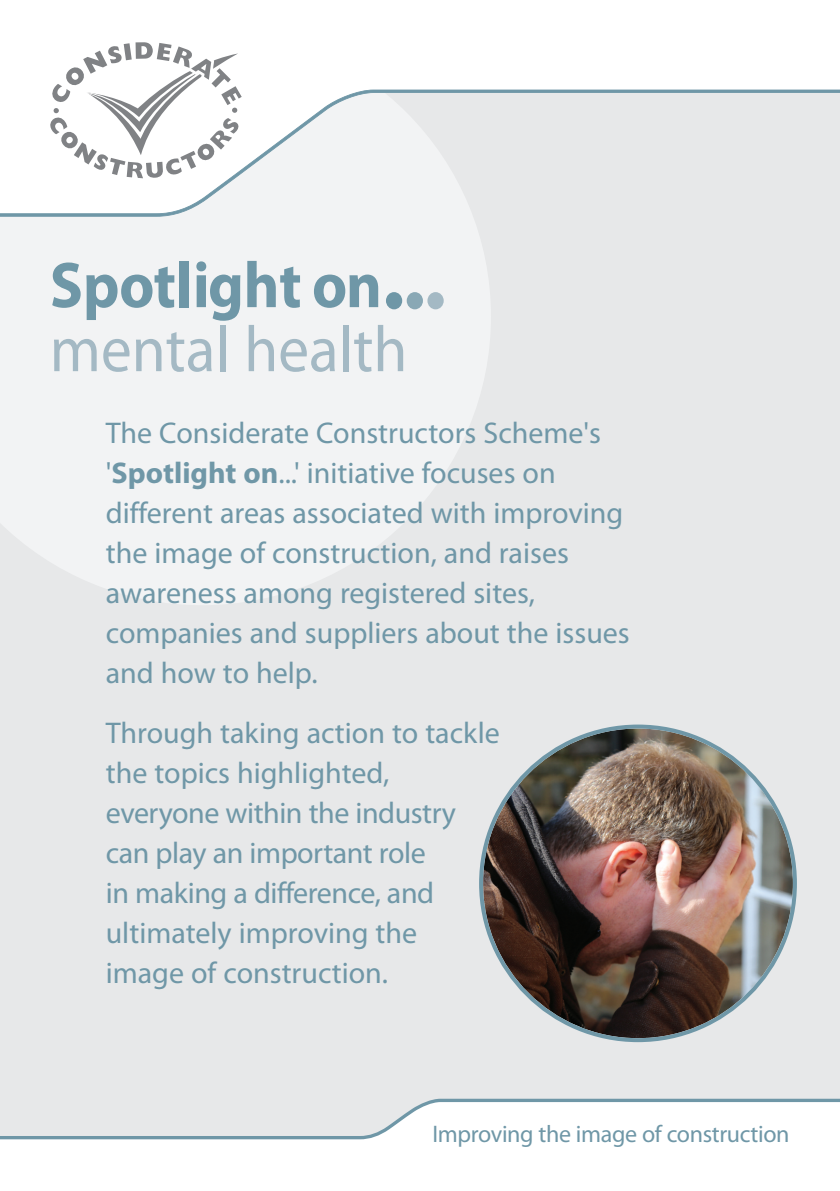
<style>
.page{position:relative;width:840px;height:1191px;background:#fff}
.page>*{position:absolute;margin:0;border:0;box-sizing:border-box;transform-origin:0 0}
.t1{font:65.2px "Myriad Pro";color:#a4b9c4;scale:.94 1}
.t2{font:700 65.2px "Myriad Pro";letter-spacing:-.005em;color:#6f97a7;scale:.94 1}
.t3{font:30px/40px "Myriad Pro";color:#6f97a7}
.t4{font:24px "Myriad Pro";letter-spacing:-.015em;color:#6f97a7}
.s1{font-weight:700}
</style>
<div class="page">
<div style="left:0;top:57px;width:839px;height:1134px;background:#e7e8e9"></div>
<svg style="left:0;top:1098px;width:839px;height:93px;fill:#fff"></svg>
<svg style="left:0;top:217px;width:490px;height:388px;fill:#f2f3f4"></svg>
<div style="left:386px;top:292px;width:16px;height:17px;background:#6f97a7;border-radius:50%"></div>
<div style="left:406px;top:292px;width:16px;height:17px;background:#89a8b5;border-radius:50%"></div>
<div style="left:427px;top:292px;width:16px;height:17px;background:#a4b9c4;border-radius:50%"></div>
<svg style="left:0;top:57px;width:839px;height:160px"></svg>
<svg style="left:47px;top:42px;width:196px;height:138px"></svg>
<img style="left:479px;top:724px;width:317px;height:318px">
<h1 class="t2" style="left:50px;top:261px;width:354px">Spotlight on</h1>
<h1 class="t1" style="left:50px;top:325px;width:382px">mental health</h1>
<p class="t3" style="left:106px;top:415px;width:525px">The Considerate Constructors Scheme's '<span class="s1">Spotlight on</span>...' initiative focuses on different areas associated with improving the image of construction, and raises awareness among registered sites, companies and suppliers about the issues and how to help.</p>
<p class="t3" style="left:106px;top:715px;width:395px">Through taking action to tackle the topics highlighted, everyone within the industry can play an important role<br>in making a difference, and ultimately improving the image of construction.</p>
<p class="t4" style="left:432px;top:1124px;width:358px">Improving the image of construction</p>
</div>
